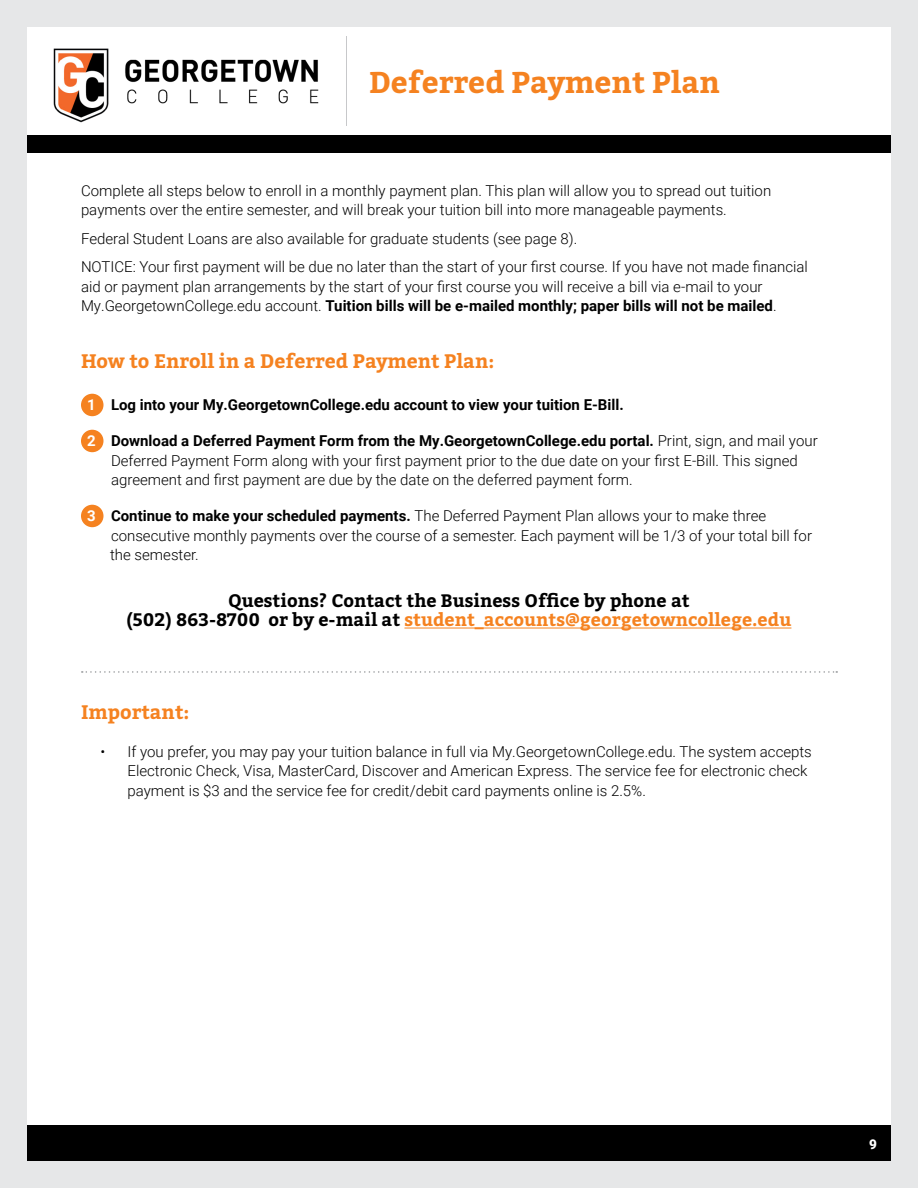
<style>
.page{position:relative;width:918px;height:1188px;background:#fff}
.page>*{position:absolute;margin:0;border:0;box-sizing:border-box;transform-origin:0 0}
.t1{font:700 30px "Bitter";color:#f58220}
.t2{font:700 19.5px "Bitter";color:#f58220}
.t3{font:700 18px/19.5px "Bitter";color:#000;text-align:center}
.t4{font:300 15px/19.5px "Roboto";color:#000}
.t5{font:700 15px "Roboto";color:#000}
.t6{font:900 13.5px "Roboto";color:#fff}
.s1{font-weight:700}
.s2{color:#fff}
.s3{font-weight:700;color:#fff}
.s4{color:#f58220}
</style>
<div class="page">
<div style="left:27px;top:135px;width:864px;height:18px;background:#000"></div>
<div style="left:27px;top:1125px;width:864px;height:36px;background:#000"></div>
<div style="left:0;top:0;width:918px;height:1188px;border:27px solid #e6e7e8"></div>
<img style="left:25px;top:12px;width:322px;height:146px">
<hr style="left:404px;top:628px;width:387px;height:1px;background:#f58220">
<div style="left:81px;top:394px;width:23px;height:22px;background:#f58220;border-radius:50%"></div>
<div style="left:81px;top:430px;width:23px;height:22px;background:#f58220;border-radius:50%"></div>
<div style="left:81px;top:505px;width:23px;height:22px;background:#f58220;border-radius:50%"></div>
<svg style="left:82px;top:671px;width:755px;height:2px"></svg>
<h1 class="t1" style="left:369px;top:63px;width:352px">Deferred Payment Plan</h1>
<p class="t4" style="left:81px;top:180px;width:692px">Complete all steps below to enroll in a monthly payment plan. This plan will allow you to spread out tuition payments over the entire semester, and will break your tuition bill into more manageable payments.</p>
<p class="t4" style="left:81px;top:224px;width:728px;line-height:28.5px">Federal Student Loans are also available for graduate students (see page 8).<br>NOTICE: Your first payment will be due no later than the start of your first course. If you have not made financial</p>
<p class="t4" style="left:81px;top:276px;width:697px">aid or payment plan arrangements by the start of your first course you will receive a bill via e-mail to your<br>My.GeorgetownCollege.edu account. <span class="s1">Tuition bills will be e-mailed monthly; paper bills will not be mailed</span>.</p>
<h2 class="t2" style="left:81px;top:349px;width:415px">How to Enroll in a Deferred Payment Plan:</h2>
<p class="t5" style="left:87px;top:394px;width:538px"><span class="s2">1</span> Log into your My.GeorgetownCollege.edu account to view your tuition E-Bill.</p>
<p class="t4" style="left:111px;top:431px;width:708px;text-indent:-24px"><span class="s3">2</span> <span class="s1">Download a Deferred Payment Form from the My.GeorgetownCollege.edu portal.</span> Print, sign, and mail your<br>Deferred Payment Form along with your first payment prior to the due date on your first E-Bill. This signed agreement and first payment are due by the date on the deferred payment form.</p>
<p class="t4" style="left:110px;top:506px;width:703px;text-indent:-23px"><span class="s3">3</span> <span class="s1">Continue to make your scheduled payments.</span> The Deferred Payment Plan allows your to make three consecutive monthly payments over the course of a semester. Each payment will be 1/3 of your total bill for the semester.</p>
<p class="t3" style="left:127px;top:591px;width:666px">Questions? Contact the Business Office by phone at<br>(502) 863-8700 or by e-mail at <span class="s4">student_accounts@georgetowncollege.edu</span></p>
<h2 class="t2" style="left:81px;top:700px;width:110px">Important:</h2>
<p class="t4" style="left:128px;top:741px;width:686px;text-indent:-27px">• If you prefer, you may pay your tuition balance in full via My.GeorgetownCollege.edu. The system accepts<br>Electronic Check, Visa, MasterCard, Discover and American Express. The service fee for electronic check payment is $3 and the service fee for credit/debit card payments online is 2.5%.</p>
<p class="t6" style="left:869px;top:1134px;width:9px">9</p>
</div>
